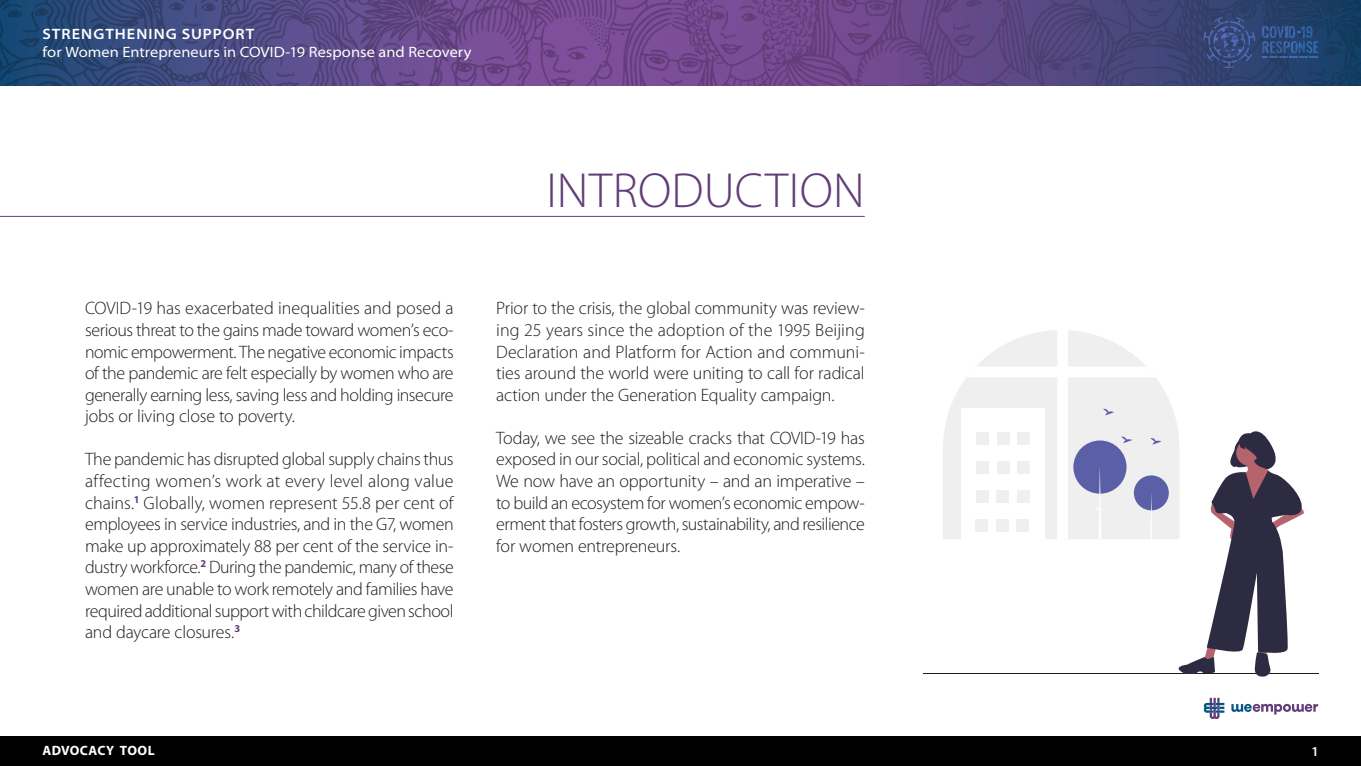
<style>
.page{position:relative;width:1361px;height:766px;background:#fff}
.page>*{position:absolute;margin:0;border:0;box-sizing:border-box;transform-origin:0 0}
.t1{font:300 49.5px "Myriad Pro";letter-spacing:.005em;color:#623d78}
.t2{font:300 18px/21.6px "Myriad Pro";letter-spacing:-.015em;color:#1d1d1b;text-align:justify}
.t3{font:semi-expanded 15px "Myriad Pro";letter-spacing:.005em;color:#fff}
.t4{font:600 semi-expanded 15px "Myriad Pro";letter-spacing:.07em;color:#fff}
.t5{font:700 13.5px "Myriad Pro";letter-spacing:.025em;color:#fff}
.t6{font:600 13.5px "Myriad Pro";color:#fff}
</style>
<div class="page">
<div style="left:0;top:736px;width:1361px;height:29px;background:#000"></div>
<img style="left:0;top:0;width:1361px;height:85px">
<svg style="left:1204px;top:697px;width:20px;height:21px"></svg>
<svg style="left:1231px;top:703px;width:87px;height:11px"></svg>
<svg style="left:1203px;top:17px;width:52px;height:51px;background:#384a7e"></svg>
<svg style="left:1262px;top:26px;width:56px;height:32px;background:#2c4f83"></svg>
<hr style="left:0;top:216px;width:865px;height:1px;background:#623d78">
<hr style="left:923px;top:673px;width:395px;height:1px;background:#1d1d1b">
<svg style="left:943px;top:379px;width:234px;height:160px;fill:#efefef"></svg>
<div style="left:961px;top:408px;width:83px;height:131px;background:#fff"></div>
<div style="left:1134px;top:475px;width:35px;height:35px;background:#5a5fa8;border-radius:50%"></div>
<svg style="left:966px;top:330px;width:195px;height:209px"></svg>
<svg style="left:1169px;top:424px;width:135px;height:252px"></svg>
<p class="t4" style="left:43px;top:26px;width:213px">STRENGTHENING SUPPORT</p>
<p class="t3" style="left:43px;top:44px;width:430px">for Women Entrepreneurs in COVID-19 Response and Recovery</p>
<p class="t2" style="left:85px;top:298px;width:370px">COVID-19 has exacerbated inequalities and posed a serious threat to the gains made toward women’s eco&shy;nomic empowerment. The negative economic impacts of the pandemic are felt especially by women who are generally earning less, saving less and holding insecure jobs or living close to poverty.</p>
<p class="t2" style="left:85px;top:448px;width:370px">The pandemic has disrupted global supply chains thus affecting women’s work at every level along value chains.<sup>1</sup> Globally, women represent 55.8 per cent of employees in service industries, and in the G7, women make up approximately 88 per cent of the service in&shy;dustry workforce.<sup>2</sup> During the pandemic, many of these women are unable to work remotely and families have required additional support with childcare given school and daycare closures.<sup>3</sup></p>
<h1 class="t1" style="left:546px;top:163px;width:320px">INTRODUCTION</h1>
<p class="t2" style="left:496px;top:298px;width:370px">Prior to the crisis, the global community was review&shy;ing 25 years since the adoption of the 1995 Beijing Declaration and Platform for Action and communi&shy;ties around the world were uniting to call for radical action under the Generation Equality campaign.</p>
<p class="t2" style="left:496px;top:427px;width:370px">Today, we see the sizeable cracks that COVID-19 has exposed in our social, political and economic systems.<br>We now have an opportunity – and an imperative – to build an ecosystem for women’s economic empow&shy;erment that fosters growth, sustainability, and resilience for women entrepreneurs.</p>
<p class="t5" style="left:43px;top:741px;width:114px">ADVOCACY TOOL</p>
<p class="t6" style="left:1311px;top:742px;width:9px">1</p>
</div>
